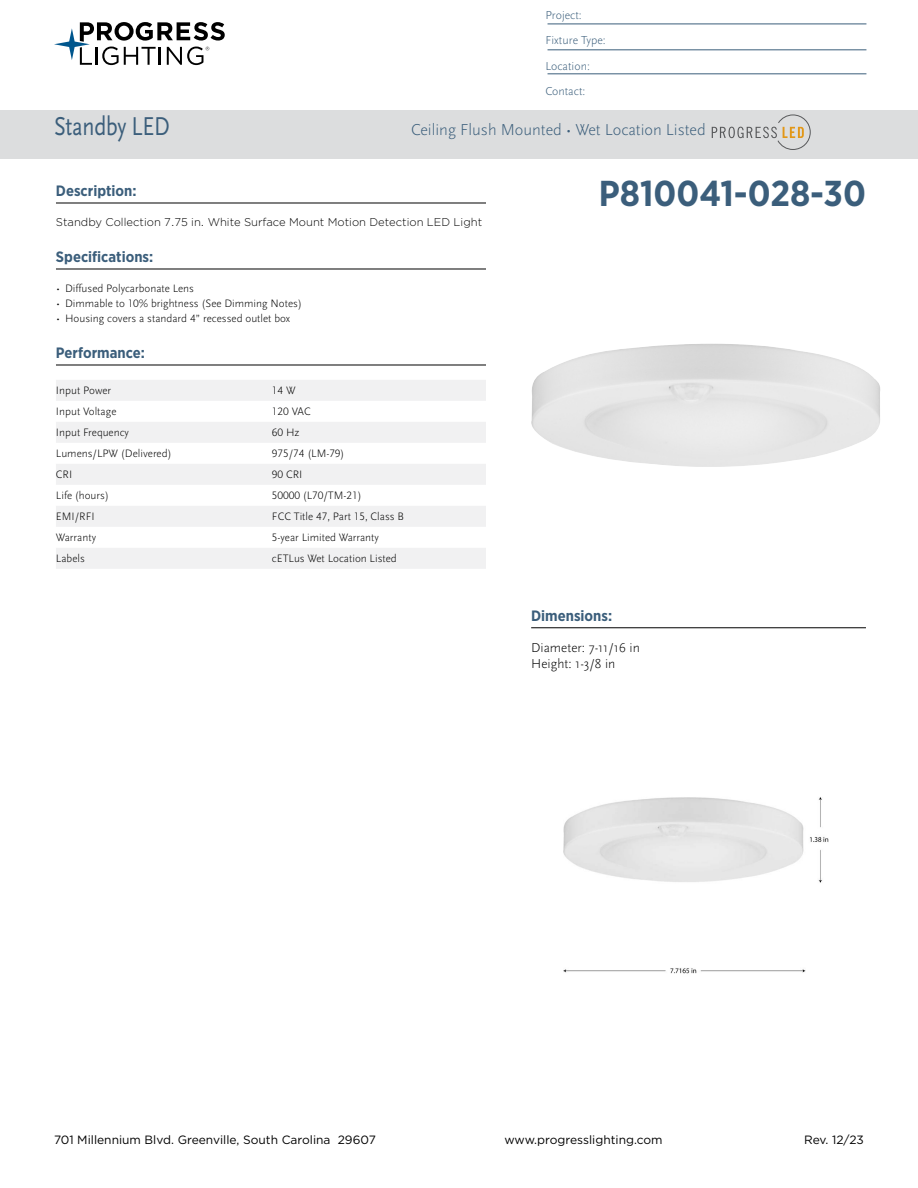
<style>
.page{position:relative;width:918px;height:1188px;background:#fff}
.page>*{position:absolute;margin:0;border:0;box-sizing:border-box;transform-origin:0 0}
.t1{font:700 36px "Gotham Narrow";color:#3b5e7b}
.t2{font:27px "Scala Sans Pro";letter-spacing:-.01em;color:#3b5e7b;scale:.82 1}
.t3{font:300 16.5px "Scala Sans Pro";color:#3b5e7b}
.t4{font:700 15px "Gotham Narrow";color:#3b5e7b}
.t5{font:300 13.5px/16.2px "Scala Sans Pro";color:#000}
.t6{font:12px "Gotham";color:#000}
.t7{font:300 12px/25.5px "Scala Sans Pro";color:#3b5e7b}
.t8{font:300 11.25px "Scala Sans Pro";color:#000}
.t9{font:300 11.25px "Gotham";color:#000}
</style>
<div class="page">
<svg style="left:54px;top:22px;width:171px;height:43px"></svg>
<hr style="left:56px;top:203px;width:430px;height:1px;background:#000">
<hr style="left:56px;top:269px;width:430px;height:1px;background:#000">
<hr style="left:56px;top:365px;width:430px;height:1px;background:#000">
<div style="left:56px;top:380px;width:430px;height:21px;background:#f1f1f2"></div>
<div style="left:56px;top:422px;width:430px;height:21px;background:#f1f1f2"></div>
<div style="left:56px;top:464px;width:430px;height:21px;background:#f1f1f2"></div>
<div style="left:56px;top:506px;width:430px;height:21px;background:#f1f1f2"></div>
<div style="left:56px;top:548px;width:430px;height:21px;background:#f1f1f2"></div>
<hr style="left:531px;top:628px;width:335px;height:1px;background:#000">
<div style="left:0;top:110px;width:918px;height:49px;background:#dcddde"></div>
<svg style="left:712px;top:115px;width:98px;height:35px"></svg>
<hr style="left:548px;top:24px;width:318px;height:1px;background:#3b5e7b">
<hr style="left:548px;top:50px;width:318px;height:1px;background:#3b5e7b">
<hr style="left:548px;top:74px;width:318px;height:1px;background:#3b5e7b">
<img style="left:564px;top:797px;width:265px;height:177px">
<p class="t7" style="left:545px;top:2px;width:62px">Project:<br>Fixture Type:<br>Location:<br>Contact:</p>
<h2 class="t2" style="left:54px;top:110px;width:143px">Standby LED</h2>
<h3 class="t3" style="left:411px;top:120px;width:296px">Ceiling Flush Mounted • Wet Location Listed</h3>
<h3 class="t4" style="left:56px;top:181px;width:82px">Description:</h3>
<p class="t9" style="left:56px;top:215px;width:428px">Standby Collection 7.75 in. White Surface Mount Motion Detection LED Light</p>
<h3 class="t4" style="left:56px;top:247px;width:99px">Specifications:</h3>
<p class="t8" style="left:56px;top:282px;width:140px">• Diffused Polycarbonate Lens</p>
<p class="t8" style="left:56px;top:297px;width:247px">• Dimmable to 10% brightness (See Dimming Notes)</p>
<p class="t8" style="left:56px;top:312px;width:236px">• Housing covers a standard 4” recessed outlet box</p>
<h3 class="t4" style="left:56px;top:343px;width:90px">Performance:</h3>
<p class="t8" style="left:56px;top:384px;width:57px">Input Power</p>
<p class="t8" style="left:272px;top:384px;width:25px">14 W</p>
<p class="t8" style="left:56px;top:405px;width:62px">Input Voltage</p>
<p class="t8" style="left:272px;top:405px;width:40px">120 VAC</p>
<p class="t8" style="left:56px;top:426px;width:74px">Input Frequency</p>
<p class="t8" style="left:272px;top:426px;width:29px">60 Hz</p>
<p class="t8" style="left:56px;top:447px;width:117px">Lumens/LPW (Delivered)</p>
<p class="t8" style="left:272px;top:447px;width:74px">975/74 (LM-79)</p>
<p class="t8" style="left:56px;top:468px;width:18px">CRI</p>
<p class="t8" style="left:272px;top:468px;width:32px">90 CRI</p>
<p class="t8" style="left:56px;top:489px;width:54px">Life (hours)</p>
<p class="t8" style="left:272px;top:489px;width:91px">50000 (L70/TM-21)</p>
<p class="t8" style="left:56px;top:510px;width:40px">EMI/RFI</p>
<p class="t8" style="left:272px;top:510px;width:134px">FCC Title 47, Part 15, Class B</p>
<p class="t8" style="left:56px;top:531px;width:42px">Warranty</p>
<p class="t8" style="left:272px;top:531px;width:109px">5-year Limited Warranty</p>
<p class="t8" style="left:56px;top:552px;width:30px">Labels</p>
<p class="t8" style="left:272px;top:552px;width:126px">cETLus Wet Location Listed</p>
<h1 class="t1" style="left:599px;top:170px;width:269px">P810041-028-30</h1>
<h3 class="t4" style="left:531px;top:606px;width:83px">Dimensions:</h3>
<p class="t5" style="left:531px;top:640px;width:110px">Diameter: 7-11/16 in<br>Height: 1-3/8 in</p>
<p class="t6" style="left:54px;top:1132px;width:323px">701 Millennium Blvd. Greenville, South Carolina 29607</p>
<p class="t6" style="left:504px;top:1132px;width:160px">www.progresslighting.com</p>
<p class="t6" style="left:804px;top:1132px;width:61px">Rev. 12/23</p>
</div>
